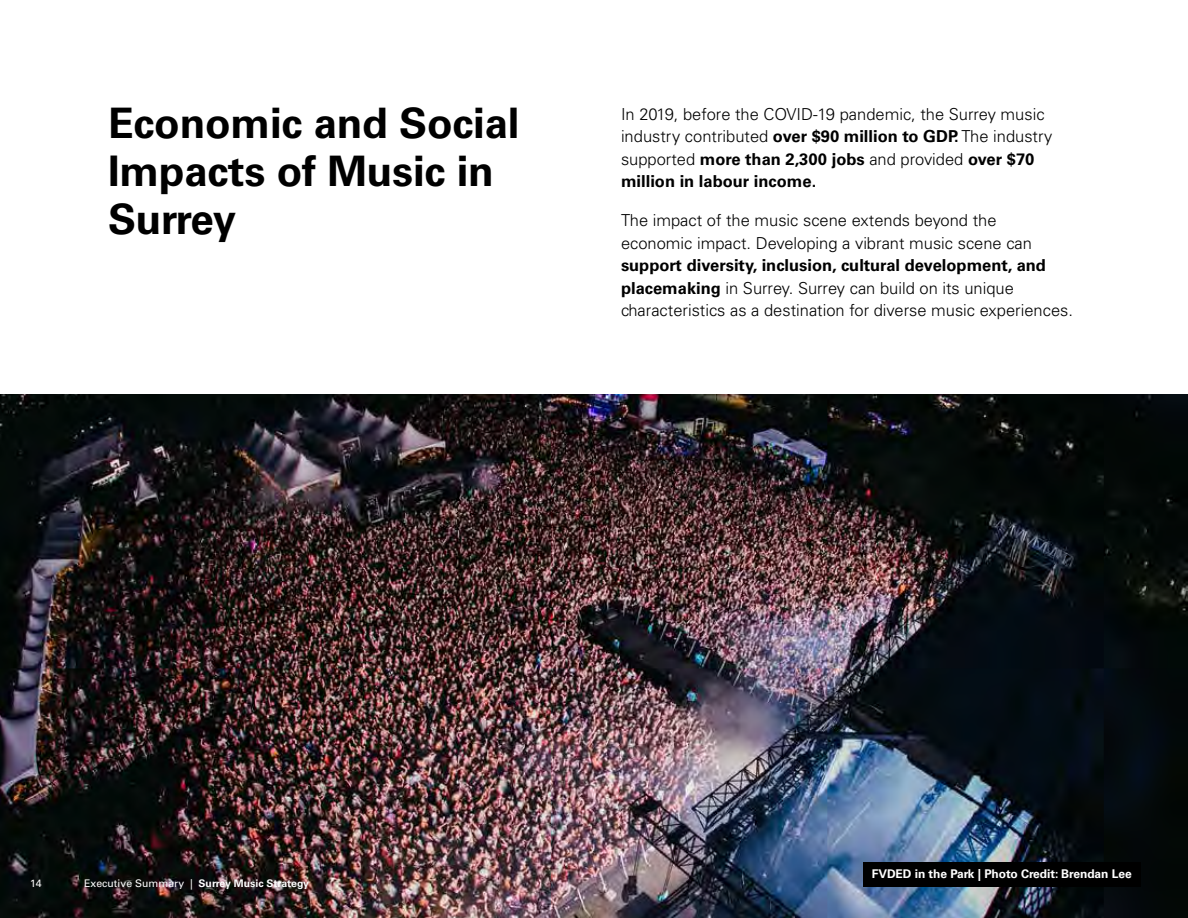
<style>
.page{position:relative;width:1188px;height:918px;background:#fff}
.page>*{position:absolute;margin:0;border:0;box-sizing:border-box;transform-origin:0 0}
.t1{font:700 42px/48px "Univers LT Std";letter-spacing:-.005em;color:#000}
.t2{font:300 16.5px/22.5px "Univers LT Std";color:#000}
.t3{font:700 12px "Univers LT Std";letter-spacing:-.005em;color:#fff}
.t4{font:700 10.5px "Univers LT Std";color:#fff}
.t5{font:10.5px "Univers LT Std";color:#fff}
.s1{font-weight:700}
.s2{font-weight:400}
</style>
<div class="page">
<img style="left:0;top:394px;width:1188px;height:524px">
<div style="left:863px;top:862px;width:278px;height:24px;background:#000"></div>
<h1 class="t1" style="left:108px;top:100px;width:413px">Economic and Social<br>Impacts of Music in<br>Surrey</h1>
<p class="t2" style="left:621px;top:103px;width:433px">In 2019, before the COVID-19 pandemic, the Surrey music industry contributed <span class="s1">over $90 million to GDP.</span> The industry supported <span class="s1">more than 2,300 jobs</span> and provided <span class="s1">over $70 million in labour income.</span></p>
<p class="t2" style="left:621px;top:209px;width:413px">The impact of the music scene extends beyond the economic impact. Developing a vibrant music scene can</p>
<p class="t2" style="left:621px;top:254px;width:454px"><span class="s1">support diversity, inclusion, cultural development, and placemaking</span> in Surrey. Surrey can build on its unique characteristics as a destination for diverse music experiences.</p>
<p class="t5" style="left:30px;top:877px;width:13px">14</p>
<p class="t4" style="left:84px;top:877px;width:226px"><span class="s2">Executive Summary |</span> Surrey Music Strategy</p>
<p class="t3" style="left:872px;top:867px;width:261px">FVDED in the Park | Photo Credit: Brendan Lee</p>
</div>
